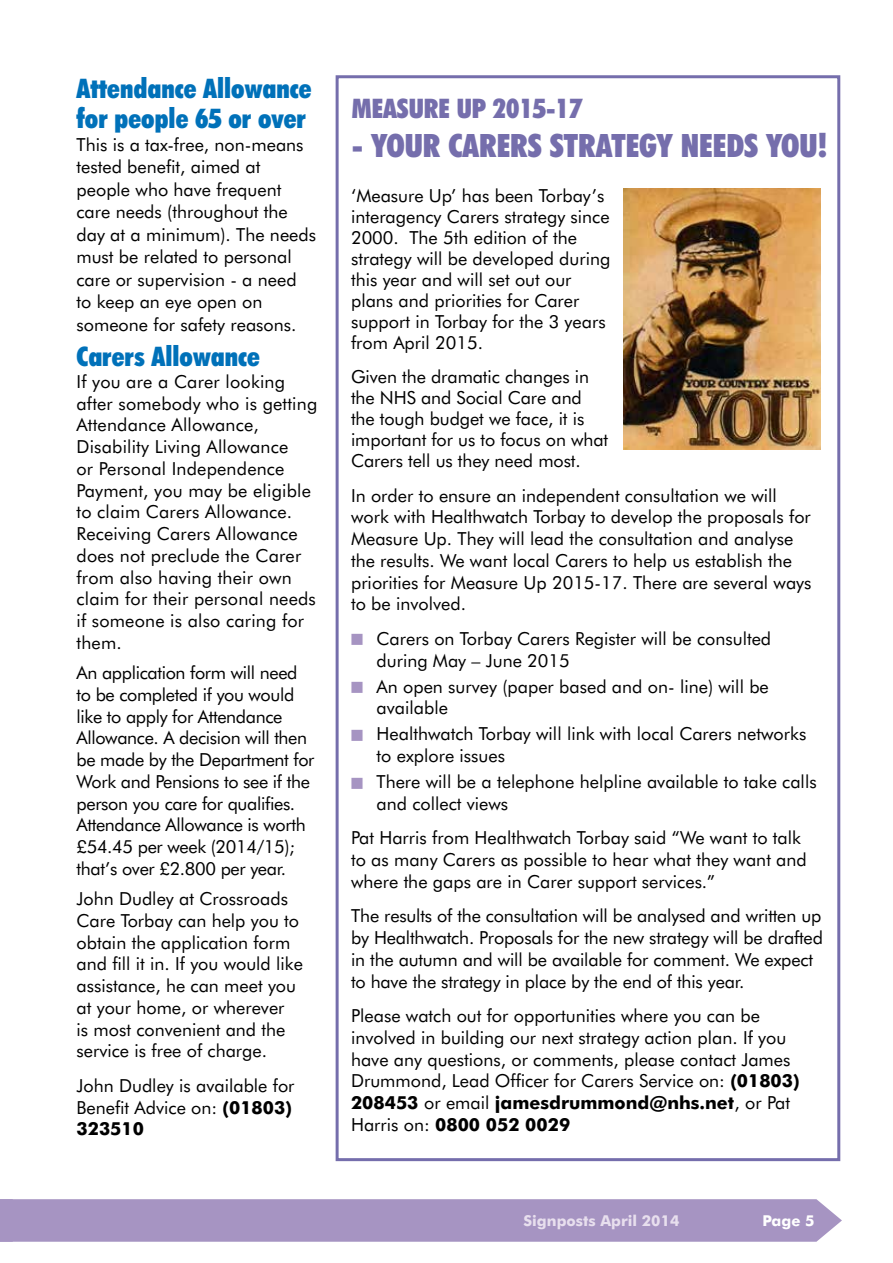
<style>
.page{position:relative;width:893px;height:1263px;background:#fff}
.page>*{position:absolute;margin:0;border:0;box-sizing:border-box;transform-origin:0 0}
.t1{font:900 condensed 32.25px "Futura BT";color:#756eac}
.t2{font:900 condensed 27px/30px "Futura BT";color:#0071b9}
.t3{font:900 condensed 27px "Futura BT";color:#756eac}
.t4{font:18px/21.8px "Futura BT";color:#000}
.t5{font:18px/21.8px "Futura BT";letter-spacing:-.02em;color:#000}
.t6{font:700 15px "Futura BT";color:#e8dfee}
.t7{font:700 15px "Futura BT";color:#fff}
.s1{font-weight:700}
</style>
<div class="page">
<div style="left:0;top:1199px;width:842px;height:43px;background:#a694c2"></div>
<div style="left:336px;top:75px;width:504px;height:1086px;border:3px solid #756eac"></div>
<img style="left:623px;top:188px;width:197px;height:261px">
<h2 class="t2" style="left:77px;top:73px;width:236px">Attendance Allowance for people 65 or over</h2>
<p class="t4" style="left:77px;top:133px;width:241px;line-height:22.5px">This is a tax-free, non-means tested benefit, aimed at people who have frequent care needs (throughout the day at a minimum). The needs must be related to personal care or supervision - a need<br>to keep an eye open on someone for safety reasons.</p>
<h2 class="t2" style="left:77px;top:341px;width:185px">Carers Allowance</h2>
<p class="t4" style="left:77px;top:371px;width:242px">If you are a Carer looking after somebody who is getting<br>Attendance Allowance,<br>Disability Living Allowance<br>or Personal Independence<br>Payment, you may be eligible to claim Carers Allowance.<br>Receiving Carers Allowance does not preclude the Carer from also having their own claim for their personal needs if someone is also caring for them.</p>
<p class="t5" style="left:77px;top:662px;width:240px">An application form will need to be completed if you would like to apply for Attendance<br>Allowance. A decision will then be made by the Department for<br>Work and Pensions to see if the person you care for qualifies.<br>Attendance Allowance is worth £54.45 per week (2014/15); that’s over £2. 800 per year.</p>
<p class="t4" style="left:77px;top:888px;width:228px">John Dudley at Crossroads<br>Care Torbay can help you to obtain the application form and fill it in. If you would like assistance, he can meet you at your home, or wherever<br>is most convenient and the service is free of charge.</p>
<p class="t4" style="left:77px;top:1074px;width:220px">John Dudley is available for<br>Benefit Advice on: <span class="s1">(01803)<br>323510</span></p>
<h2 class="t3" style="left:352px;top:92px;width:232px">MEASURE UP 2015-17</h2>
<h1 class="t1" style="left:352px;top:126px;width:477px">- YOUR CARERS STRATEGY NEEDS YOU!</h1>
<p class="t4" style="left:351px;top:185px;width:261px;line-height:21px">‘Measure Up’ has been Torbay’s interagency Carers strategy since<br>2000. The 5th edition of the strategy will be developed during this year and will set out our plans and priorities for Carer support in Torbay for the 3 years from April 2015.</p>
<p class="t4" style="left:351px;top:366px;width:259px;line-height:21px">Given the dramatic changes in the NHS and Social Care and the tough budget we face, it is important for us to focus on what<br>Carers tell us they need most.</p>
<p class="t4" style="left:351px;top:484px;width:462px">In order to ensure an independent consultation we will work with Healthwatch Torbay to develop the proposals for Measure Up. They will lead the consultation and analyse the results. We want local Carers to help us establish the priorities for Measure Up 2015-17. There are several ways to be involved.</p>
<p class="t4" style="left:377px;top:627px;width:396px">Carers on Torbay Carers Register will be consulted during May – June 2015</p>
<p class="t4" style="left:377px;top:675px;width:394px">An open survey (paper based and on- line) will be available</p>
<p class="t4" style="left:377px;top:723px;width:431px">Healthwatch Torbay will link with local Carers networks to explore issues</p>
<p class="t4" style="left:377px;top:771px;width:442px">There will be a telephone helpline available to take calls and collect views</p>
<p class="t4" style="left:351px;top:827px;width:457px">Pat Harris from Healthwatch Torbay said “We want to talk to as many Carers as possible to hear what they want and where the gaps are in Carer support services.”</p>
<p class="t4" style="left:351px;top:905px;width:473px">The results of the consultation will be analysed and written up by Healthwatch. Proposals for the new strategy will be drafted in the autumn and will be available for comment. We expect to have the strategy in place by the end of this year.</p>
<p class="t4" style="left:351px;top:1005px;width:450px">Please watch out for opportunities where you can be involved in building our next strategy action plan. If you have any questions, or comments, please contact James Drummond, Lead Officer for Carers Service on: <span class="s1">(01803)<br>208453</span> or email <span class="s1">jamesdrummond@nhs.net</span>, or Pat Harris on: <span class="s1">0800 052 0029</span></p>
<p class="t6" style="left:524px;top:1212px;width:157px">Signposts April 2014</p>
<p class="t7" style="left:762px;top:1212px;width:54px">Page 5</p>
</div>
